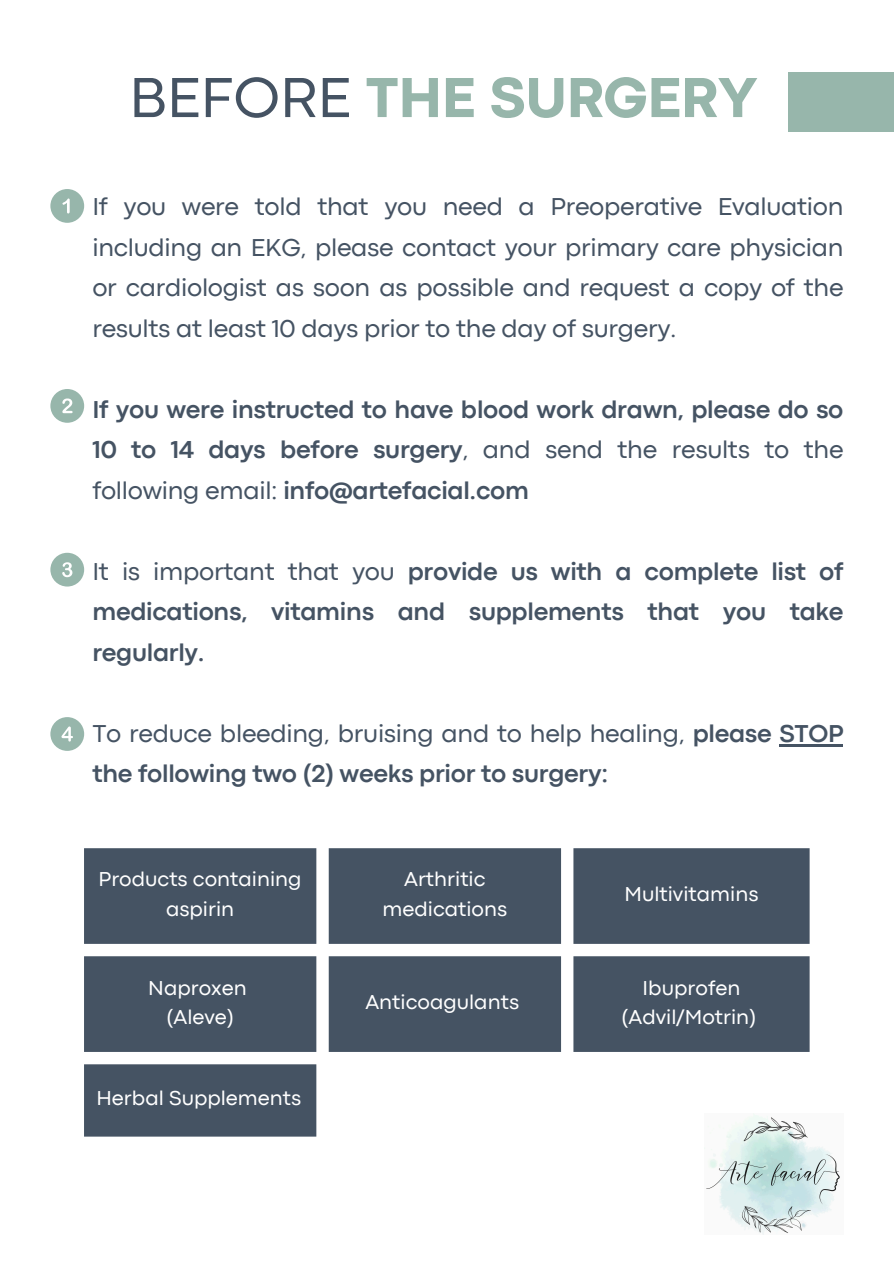
<style>
.page{position:relative;width:894px;height:1264px;background:#fff}
.page>*{position:absolute;margin:0;border:0;box-sizing:border-box;transform-origin:0 0}
.t1{font:800 58.8px "Codec Pro";color:#97b6ab}
.t2{font:700 25.5px/40.5px "Codec Pro";letter-spacing:-.01em;color:#455363;text-align:justify}
.t3{font:25.5px/40.5px "Codec Pro";letter-spacing:-.01em;color:#455363;text-align:justify}
.t4{font:21px/29.2px "Codec Pro";color:#fff;text-align:center}
.s1{font-weight:400;color:#455363}
.s2{font-weight:400}
</style>
<div class="page">
<div style="left:788px;top:73px;width:105px;height:59px;background:#97b6ab"></div>
<div style="left:50px;top:189px;width:34px;height:34px;background:#97b6ab;border-radius:50%"></div>
<svg style="left:62px;top:198px;width:8px;height:15px"></svg>
<div style="left:50px;top:389px;width:34px;height:34px;background:#97b6ab;border-radius:50%"></div>
<svg style="left:62px;top:398px;width:11px;height:15px"></svg>
<div style="left:50px;top:553px;width:34px;height:33px;background:#97b6ab;border-radius:50%"></div>
<svg style="left:62px;top:562px;width:10px;height:15px"></svg>
<div style="left:50px;top:717px;width:34px;height:34px;background:#97b6ab;border-radius:50%"></div>
<svg style="left:61px;top:726px;width:12px;height:15px"></svg>
<hr style="left:779px;top:744px;width:64px;height:2px;background:#455363">
<svg style="left:84px;top:848px;width:725px;height:288px;background:#5e6a78"></svg>
<svg style="left:328px;top:1064px;width:481px;height:72px"></svg>
<img style="left:704px;top:1113px;width:136px;height:121px">
<p class="t1" style="left:129px;top:77px;width:629px"><span class="s1">BEFORE</span> THE SURGERY</p>
<h1 class="t3" style="left:92px;top:188px;width:752px">If you were told that you need a Preoperative Evaluation including an EKG, please contact your primary care physician or cardiologist as soon as possible and request a copy of the results at least 10 days prior to the day of surgery.</h1>
<p class="t2" style="left:92px;top:391px;width:752px">If you were instructed to have blood work drawn, please do so 10 to 14 days before surgery<span class="s2">, and send the results to the following email:</span> info@artefacial.com</p>
<p class="t2" style="left:92px;top:553px;width:752px"><span class="s2">It is important that you</span> provide us with a complete list of medications, vitamins and supplements that you take regularly.</p>
<p class="t2" style="left:92px;top:715px;width:752px"><span class="s2">To reduce bleeding, bruising and to help healing,</span> please STOP the following two (2) weeks prior to surgery:</p>
<p class="t4" style="left:99px;top:866px;width:204px">Products containing aspirin</p>
<p class="t4" style="left:382px;top:866px;width:126px">Arthritic medications</p>
<p class="t4" style="left:148px;top:974px;width:100px">Naproxen</p>
<p class="t4" style="left:166px;top:1003px;width:69px">(Aleve)</p>
<p class="t4" style="left:96px;top:1084px;width:206px">Herbal Supplements</p>
<p class="t4" style="left:365px;top:989px;width:155px">Anticoagulants</p>
<p class="t4" style="left:624px;top:881px;width:135px">Multivitamins</p>
<p class="t4" style="left:642px;top:974px;width:99px">Ibuprofen</p>
<p class="t4" style="left:621px;top:1003px;width:136px">(Advil/Motrin)</p>
</div>
